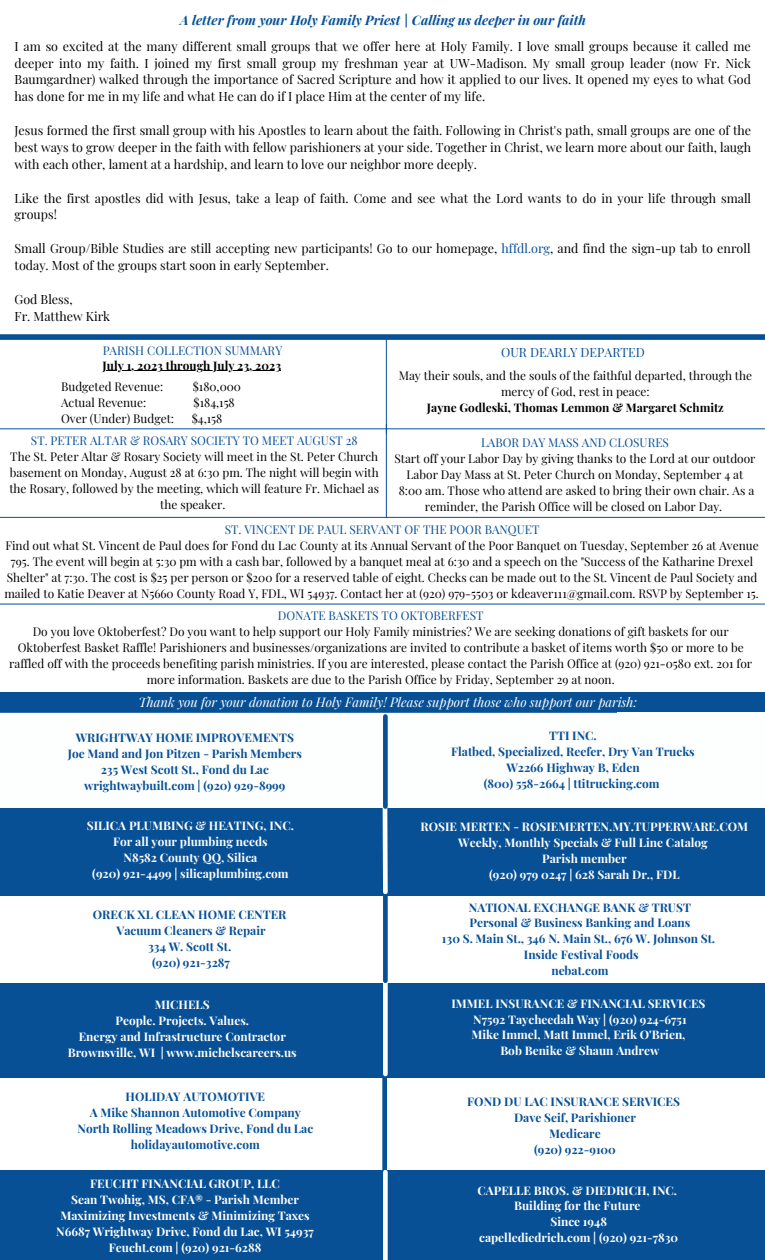
<style>
.page{position:relative;width:765px;height:1260px;background:#fff}
.page>*{position:absolute;margin:0;border:0;box-sizing:border-box;transform-origin:0 0}
.t1{font:italic 700 13.12px "Playfair Display";color:#075096}
.t2{font:italic 13px "Playfair Display";color:#fff}
.t3{font:12.5px/16.9px "Playfair Display";color:#000;text-align:justify}
.t4{font:12.5px "Playfair Display";color:#075096}
.t5{font:11.88px/16px "Playfair Display";color:#000;text-align:center}
.t6{font:700 11.88px "Playfair Display";color:#075096}
.t7{font:700 11.88px "Playfair Display";color:#fdfefe}
.t8{font:700 11.88px "Playfair Display";color:#fff}
.t9{font:11.88px "Playfair Display";color:#075096}
.t10{font:700 11.88px "Playfair Display";color:#000}
.s1{color:#075096}
</style>
<div class="page">
<div style="left:0;top:692px;width:765px;height:204px;background:#075096"></div>
<svg style="left:380px;top:807px;width:10px;height:87px"></svg>
<div style="left:0;top:983px;width:765px;height:95px;background:#075096"></div>
<div style="left:0;top:713px;width:696px;height:94px;background:#fdfefe"></div>
<div style="left:0;top:1170px;width:765px;height:90px;background:#075096"></div>
<div style="left:382px;top:1069px;width:5px;height:104px;background:#075096"></div>
<div style="left:383px;top:970px;width:5px;height:104px;background:#fdfefe"></div>
<div style="left:383px;top:896px;width:5px;height:85px;background:#075096"></div>
<div style="left:383px;top:1172px;width:5px;height:88px;background:#fdfefe"></div>
<div style="left:383px;top:717px;width:5px;height:90px;background:#075096"></div>
<div style="left:617px;top:713px;width:148px;height:94px;background:#fdfefe"></div>
<hr style="left:0;top:517px;width:765px;height:1px;background:#075096">
<hr style="left:386px;top:424px;width:1px;height:94px;background:#075096">
<div style="left:0;top:334px;width:765px;height:6px;background:#075096"></div>
<hr style="left:0;top:604px;width:765px;height:1px;background:#075096">
<hr style="left:103px;top:370px;width:178px;height:1px;background:#000">
<hr style="left:0;top:428px;width:765px;height:1px;background:#075096">
<hr style="left:386px;top:336px;width:1px;height:98px;background:#075096">
<p class="t1" style="left:180px;top:11px;width:407px">A letter from your Holy Family Priest | Calling us deeper in our faith</p>
<p class="t3" style="left:15px;top:37px;width:738px">I am so excited at the many different small groups that we offer here at Holy Family. I love small groups because it called me deeper into my faith. I joined my first small group my freshman year at UW-Madison. My small group leader (now Fr. Nick Baumgardner) walked through the importance of Sacred Scripture and how it applied to our lives. It opened my eyes to what God has done for me in my life and what He can do if I place Him at the center of my life.</p>
<p class="t3" style="left:15px;top:121px;width:738px">Jesus formed the first small group with his Apostles to learn about the faith. Following in Christ's path, small groups are one of the best ways to grow deeper in the faith with fellow parishioners at your side. Together in Christ, we learn more about our faith, laugh with each other, lament at a hardship, and learn to love our neighbor more deeply.</p>
<p class="t3" style="left:15px;top:189px;width:738px">Like the first apostles did with Jesus, take a leap of faith. Come and see what the Lord wants to do in your life through small groups!</p>
<p class="t3" style="left:15px;top:240px;width:738px">Small Group/Bible Studies are still accepting new participants! Go to our homepage, <span class="s1">hffdl.org</span>, and find the sign-up tab to enroll today. Most of the groups start soon in early September.</p>
<p class="t3" style="left:15px;top:290px;width:60px">God Bless,</p>
<p class="t3" style="left:15px;top:307px;width:97px">Fr. Matthew Kirk</p>
<p class="t9" style="left:103px;top:342px;width:181px">PARISH COLLECTION SUMMARY</p>
<p class="t4" style="left:501px;top:344px;width:145px">OUR DEARLY DEPARTED</p>
<p class="t10" style="left:103px;top:357px;width:180px">July 1, 2023 through July 23, 2023</p>
<p class="t5" style="left:61px;top:378px;width:104px">Budgeted Revenue:</p>
<p class="t5" style="left:193px;top:378px;width:50px">$180,000</p>
<p class="t5" style="left:61px;top:394px;width:87px">Actual Revenue:</p>
<p class="t5" style="left:194px;top:394px;width:43px">$184,158</p>
<p class="t5" style="left:61px;top:410px;width:114px">Over (Under) Budget:</p>
<p class="t5" style="left:192px;top:410px;width:32px">$4,158</p>
<p class="t5" style="left:399px;top:367px;width:355px">May their souls, and the souls of the faithful departed, through the mercy of God, rest in peace:</p>
<p class="t10" style="left:427px;top:399px;width:298px">Jayne Godleski, Thomas Lemmon &amp; Margaret Schmitz</p>
<p class="t9" style="left:31px;top:432px;width:328px">ST. PETER ALTAR &amp; ROSARY SOCIETY TO MEET AUGUST 28</p>
<p class="t5" style="left:9px;top:448px;width:371px">The St. Peter Altar &amp; Rosary Society will meet in the St. Peter Church basement on Monday, August 28 at 6:30 pm. The night will begin with the Rosary, followed by the meeting, which will feature Fr. Michael as the speaker.</p>
<p class="t9" style="left:481px;top:434px;width:190px">LABOR DAY MASS AND CLOSURES</p>
<p class="t5" style="left:394px;top:450px;width:363px">Start off your Labor Day by giving thanks to the Lord at our outdoor<br>Labor Day Mass at St. Peter Church on Monday, September 4 at</p>
<p class="t5" style="left:399px;top:482px;width:357px">8:00 am. Those who attend are asked to bring their own chair. As a reminder, the Parish Office will be closed on Labor Day.</p>
<p class="t9" style="left:225px;top:522px;width:316px">ST. VINCENT DE PAUL SERVANT OF THE POOR BANQUET</p>
<p class="t5" style="left:4px;top:537px;width:756px">Find out what St. Vincent de Paul does for Fond du Lac County at its Annual Servant of the Poor Banquet on Tuesday, September 26 at Avenue 795. The event will begin at 5:30 pm with a cash bar, followed by a banquet meal at 6:30 and a speech on the "Success of the Katharine Drexel Shelter" at 7:30. The cost is $25 per person or $200 for a reserved table of eight. Checks can be made out to the St. Vincent de Paul Society and mailed to Katie Deaver at N5660 County Road Y, FDL, WI 54937. Contact her at (920) 979-5503 or kdeaver111@gmail.com. RSVP by September 15.</p>
<p class="t9" style="left:278px;top:607px;width:207px">DONATE BASKETS TO OKTOBERFEST</p>
<p class="t5" style="left:9px;top:623px;width:745px">Do you love Oktoberfest? Do you want to help support our Holy Family ministries? We are seeking donations of gift baskets for our Oktoberfest Basket Raffle! Parishioners and businesses/organizations are invited to contribute a basket of items worth $50 or more to be raffled off with the proceeds benefiting parish ministries. If you are interested, please contact the Parish Office at (920) 921-0580 ext. 201 for more information. Baskets are due to the Parish Office by Friday, September 29 at noon.</p>
<p class="t2" style="left:138px;top:693px;width:500px">Thank you for your donation to Holy Family! Please support those who support our parish:</p>
<p class="t6" style="left:76px;top:729px;width:220px">WRIGHTWAY HOME IMPROVEMENTS</p>
<p class="t6" style="left:68px;top:745px;width:236px">Joe Mand and Jon Pitzen - Parish Members</p>
<p class="t6" style="left:101px;top:761px;width:170px">235 West Scott St., Fond du Lac</p>
<p class="t6" style="left:84px;top:777px;width:203px">wrightwaybuilt.com | (920) 929-8999</p>
<p class="t7" style="left:87px;top:817px;width:209px">SILICA PLUMBING &amp; HEATING, INC.</p>
<p class="t7" style="left:113px;top:833px;width:156px">For all your plumbing needs</p>
<p class="t7" style="left:124px;top:849px;width:135px">N8582 County QQ, Silica</p>
<p class="t7" style="left:92px;top:865px;width:198px">(920) 921-4499 | silicaplumbing.com</p>
<p class="t6" style="left:93px;top:907px;width:195px">ORECK XL CLEAN HOME CENTER</p>
<p class="t6" style="left:116px;top:923px;width:151px">Vacuum Cleaners &amp; Repair</p>
<p class="t6" style="left:148px;top:938px;width:85px">334 W. Scott St.</p>
<p class="t6" style="left:152px;top:954px;width:79px">(920) 921-3287</p>
<p class="t7" style="left:155px;top:996px;width:57px">MICHELS</p>
<p class="t7" style="left:116px;top:1012px;width:135px">People. Projects. Values.</p>
<p class="t7" style="left:79px;top:1028px;width:209px">Energy and Infrastructure Contractor</p>
<p class="t7" style="left:68px;top:1044px;width:231px">Brownsville, WI | www.michelscareers.us</p>
<p class="t6" style="left:126px;top:1088px;width:141px">HOLIDAY AUTOMOTIVE</p>
<p class="t6" style="left:90px;top:1104px;width:213px">A Mike Shannon Automotive Company</p>
<p class="t6" style="left:77px;top:1120px;width:237px">North Rolling Meadows Drive, Fond du Lac</p>
<p class="t6" style="left:131px;top:1136px;width:130px">holidayautomotive.com</p>
<p class="t8" style="left:90px;top:1175px;width:191px">FEUCHT FINANCIAL GROUP, LLC</p>
<p class="t8" style="left:71px;top:1191px;width:229px">Sean Twohig, MS, CFA® - Parish Member</p>
<p class="t8" style="left:60px;top:1207px;width:251px">Maximizing Investments &amp; Minimizing Taxes</p>
<p class="t8" style="left:56px;top:1223px;width:259px">N6687 Wrightway Drive, Fond du Lac, WI 54937</p>
<p class="t8" style="left:109px;top:1240px;width:154px">Feucht.com | (920) 921-6288</p>
<p class="t6" style="left:549px;top:728px;width:49px">TTI INC.</p>
<p class="t6" style="left:451px;top:744px;width:245px">Flatbed, Specialized, Reefer, Dry Van Trucks</p>
<p class="t6" style="left:506px;top:759px;width:135px">W2266 Highway B, Eden</p>
<p class="t6" style="left:484px;top:775px;width:177px">(800) 558-2664 | ttitrucking.com</p>
<p class="t7" style="left:421px;top:818px;width:329px">ROSIE MERTEN - ROSIEMERTEN.MY.TUPPERWARE.COM</p>
<p class="t7" style="left:458px;top:834px;width:251px">Weekly, Monthly Specials &amp; Full Line Catalog</p>
<p class="t7" style="left:542px;top:850px;width:86px">Parish member</p>
<p class="t7" style="left:489px;top:866px;width:192px">(920) 979 0247 | 628 Sarah Dr., FDL</p>
<p class="t6" style="left:469px;top:899px;width:224px">NATIONAL EXCHANGE BANK &amp; TRUST</p>
<p class="t6" style="left:470px;top:915px;width:222px">Personal &amp; Business Banking and Loans</p>
<p class="t6" style="left:442px;top:931px;width:275px">130 S. Main St., 346 N. Main St., 676 W. Johnson St.</p>
<p class="t6" style="left:524px;top:946px;width:116px">Inside Festival Foods</p>
<p class="t6" style="left:551px;top:962px;width:59px">nebat.com</p>
<p class="t7" style="left:452px;top:995px;width:256px">IMMEL INSURANCE &amp; FINANCIAL SERVICES</p>
<p class="t7" style="left:473px;top:1011px;width:215px">N7592 Taycheedah Way | (920) 924-6751</p>
<p class="t7" style="left:472px;top:1027px;width:215px">Mike Immel, Matt Immel, Erik O'Brien,</p>
<p class="t7" style="left:500px;top:1043px;width:161px">Bob Benike &amp; Shaun Andrew</p>
<p class="t6" style="left:467px;top:1093px;width:214px">FOND DU LAC INSURANCE SERVICES</p>
<p class="t6" style="left:514px;top:1109px;width:123px">Dave Seif, Parishioner</p>
<p class="t6" style="left:549px;top:1125px;width:53px">Medicare</p>
<p class="t6" style="left:534px;top:1141px;width:83px">(920) 922-9100</p>
<p class="t8" style="left:478px;top:1182px;width:201px">CAPELLE BROS. &amp; DIEDRICH, INC.</p>
<p class="t8" style="left:514px;top:1198px;width:128px">Building for the Future</p>
<p class="t8" style="left:550px;top:1214px;width:58px">Since 1948</p>
<p class="t8" style="left:479px;top:1229px;width:201px">capellediedrich.com | (920) 921-7830</p>
</div>
